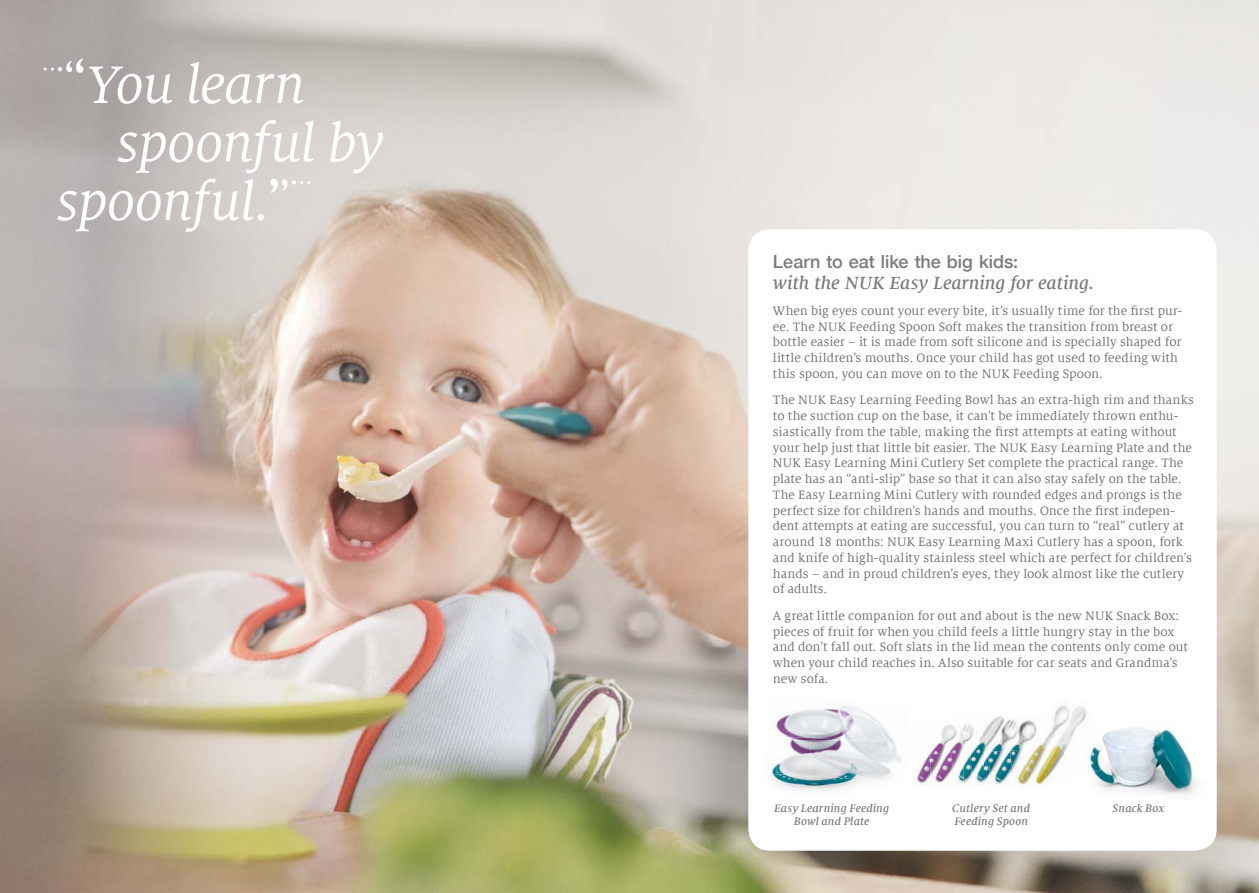
<style>
.page{position:relative;width:1259px;height:893px;background:#fff}
.page>*{position:absolute;margin:0;border:0;box-sizing:border-box;transform-origin:0 0}
.t1{font:italic 58.5px "Milo Serif OT";letter-spacing:-.015em;color:#fff}
.t2{font:italic 500 19.5px "Milo Serif Offc";letter-spacing:-.005em;color:#7b7b7a}
.t3{font:500 18px "Helvetica Neue LT Com";color:#7b7b7a}
.t4{font:13.5px/15.8px "Milo Serif Offc";letter-spacing:.005em;color:#6f6f6e}
.t5{font:italic 500 12px/12.8px "Milo Serif Offc";letter-spacing:.01em;color:#7b7b7a;text-align:center}
</style>
<div class="page">
<img style="left:0;top:0;width:734px;height:893px">
<img style="left:734px;top:262px;width:52px;height:631px">
<img style="left:1207px;top:262px;width:52px;height:631px">
<img style="left:786px;top:847px;width:421px;height:46px">
<svg style="left:44px;top:59px;width:39px;height:14px"></svg>
<svg style="left:270px;top:179px;width:40px;height:14px"></svg>
<div style="left:748px;top:230px;width:468px;height:620px;background:#fff;border-radius:21px"></div>
<img style="left:775px;top:709px;width:39px;height:27px">
<img style="left:814px;top:705px;width:46px;height:35px">
<img style="left:860px;top:709px;width:33px;height:31px">
<img style="left:786px;top:736px;width:28px;height:4px">
<img style="left:813px;top:738px;width:44px;height:2px">
<img style="left:897px;top:754px;width:5px;height:9px">
<img style="left:1106px;top:727px;width:84px;height:35px">
<img style="left:1091px;top:762px;width:109px;height:34px">
<img style="left:773px;top:776px;width:34px;height:15px">
<img style="left:807px;top:776px;width:45px;height:16px">
<img style="left:852px;top:778px;width:9px;height:7px">
<img style="left:770px;top:740px;width:39px;height:36px">
<img style="left:809px;top:740px;width:44px;height:38px">
<img style="left:853px;top:740px;width:44px;height:41px">
<img style="left:1079px;top:706px;width:8px;height:16px">
<img style="left:1038px;top:747px;width:23px;height:38px">
<img style="left:1061px;top:744px;width:8px;height:15px">
<img style="left:1079px;top:722px;width:27px;height:54px">
<img style="left:1044px;top:736px;width:4px;height:8px">
<img style="left:1048px;top:705px;width:31px;height:39px">
<img style="left:1036px;top:744px;width:20px;height:40px">
<svg style="left:1056px;top:741px;width:5px;height:6px"></svg>
<img style="left:1044px;top:767px;width:2px;height:16px">
<img style="left:1025px;top:720px;width:12px;height:23px">
<img style="left:1026px;top:729px;width:18px;height:54px">
<img style="left:1010px;top:719px;width:7px;height:31px">
<img style="left:1012px;top:750px;width:13px;height:34px">
<img style="left:1012px;top:754px;width:16px;height:29px">
<img style="left:1017px;top:721px;width:8px;height:30px">
<img style="left:994px;top:716px;width:11px;height:3px">
<img style="left:963px;top:752px;width:24px;height:32px">
<img style="left:984px;top:719px;width:26px;height:33px">
<img style="left:987px;top:750px;width:25px;height:34px">
<svg style="left:1009px;top:776px;width:4px;height:6px"></svg>
<img style="left:963px;top:724px;width:4px;height:23px">
<img style="left:967px;top:724px;width:17px;height:60px">
<img style="left:915px;top:754px;width:32px;height:31px">
<img style="left:929px;top:725px;width:18px;height:29px">
<img style="left:947px;top:724px;width:16px;height:59px">
<h1 class="t1" style="left:86px;top:54px;width:221px">You learn</h1>
<h1 class="t1" style="left:116px;top:112px;width:269px">spoonful by</h1>
<h1 class="t1" style="left:56px;top:171px;width:216px">spoonful.</h1>
<h3 class="t3" style="left:773px;top:250px;width:247px">Learn to eat like the big kids:</h3>
<h2 class="t2" style="left:773px;top:272px;width:323px">with the NUK Easy Learning for eating.</h2>
<p class="t4" style="left:773px;top:303px;width:411px">When big eyes count your every bite, it’s usually time for the first pur&shy;ee. The NUK Feeding Spoon Soft makes the transition from breast or bottle easier – it is made from soft silicone and is specially shaped for little children’s mouths. Once your child has got used to feeding with this spoon, you can move on to the NUK Feeding Spoon.</p>
<p class="t4" style="left:773px;top:393px;width:422px">The NUK Easy Learning Feeding Bowl has an extra-high rim and thanks to the suction cup on the base, it can’t be immediately thrown enthu&shy;siastically from the table, making the first attempts at eating without your help just that little bit easier. The NUK Easy Learning Plate and the NUK Easy Learning Mini Cutlery Set complete the practical range. The plate has an “anti-slip” base so that it can also stay safely on the table.<br>The Easy Learning Mini Cutlery with rounded edges and prongs is the perfect size for children’s hands and mouths. Once the first indepen&shy;dent attempts at eating are successful, you can turn to “real” cutlery at around 18 months: NUK Easy Learning Maxi Cutlery has a spoon, fork and knife of high-quality stainless steel which are perfect for children’s hands – and in proud children’s eyes, they look almost like the cutlery of adults.</p>
<p class="t4" style="left:773px;top:608px;width:416px">A great little companion for out and about is the new NUK Snack Box: pieces of fruit for when you child feels a little hungry stay in the box and don’t fall out. Soft slats in the lid mean the contents only come out when your child reaches in. Also suitable for car seats and Grandma’s new sofa.</p>
<p class="t5" style="left:774px;top:802px;width:117px">Easy Learning Feeding<br>Bowl and Plate</p>
<p class="t5" style="left:952px;top:802px;width:79px;text-align:left">Cutlery Set and<br>Feeding Spoon</p>
<p class="t5" style="left:1112px;top:802px;width:53px">Snack Box</p>
</div>
